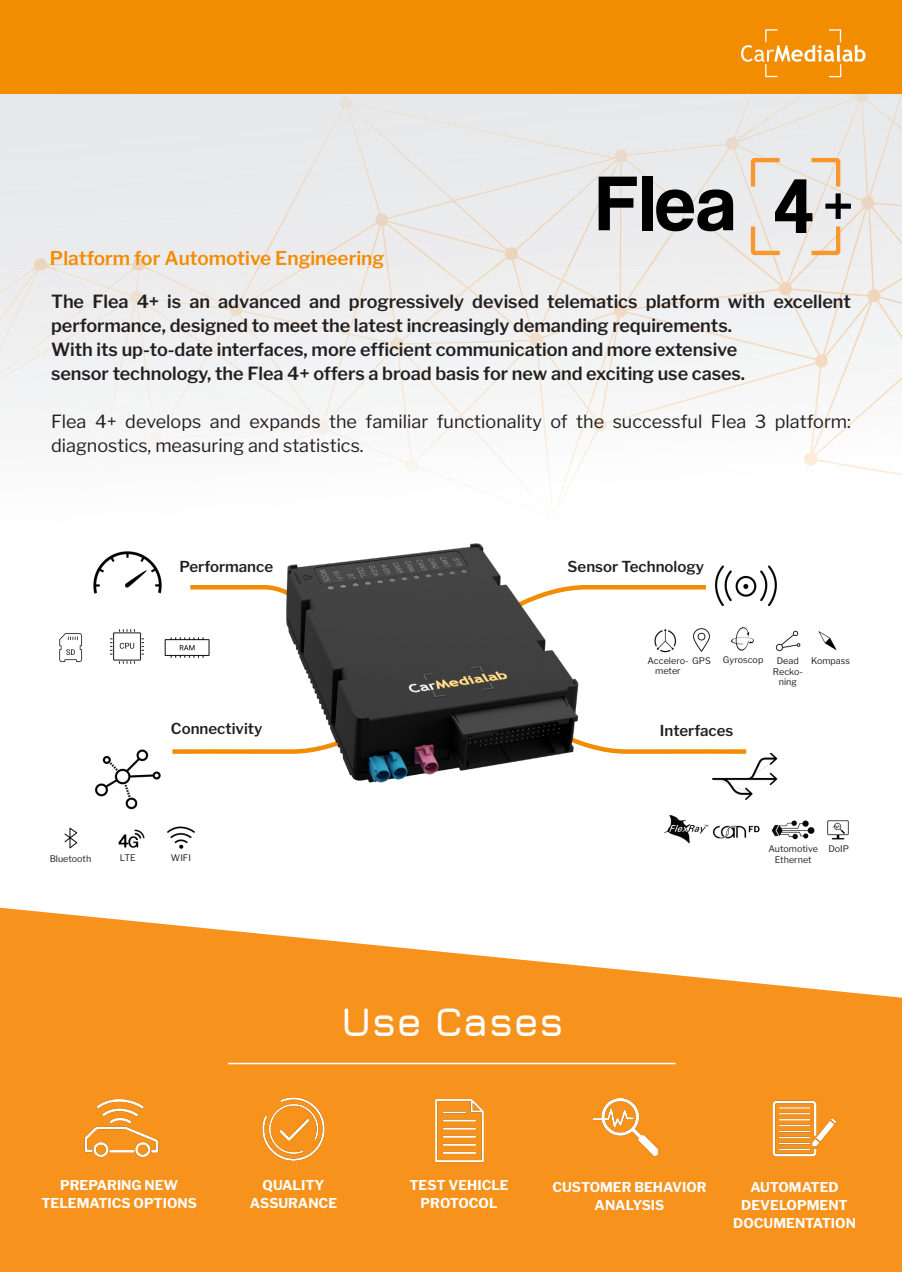
<style>
.page{position:relative;width:902px;height:1272px;background:#fff}
.page>*{position:absolute;margin:0;border:0;box-sizing:border-box;transform-origin:0 0}
.t1{font:300 40.5px "Jura";color:#fff}
.t2{font:600 18.9px "Libre Franklin";color:#f28c00}
.t3{font:600 18px/24px "Libre Franklin";letter-spacing:-.005em;color:#231f20}
.t4{font:18px/24px "Libre Franklin";color:#231f20}
.t5{font:600 15px "Libre Franklin";color:#231f20}
.t6{font:700 13.5px/18px "Libre Franklin";color:#fff;text-align:center}
.t7{font:9px/10.5px "Libre Franklin";color:#231f20;text-align:center}
</style>
<div class="page">
<svg style="left:0;top:907px;width:901px;height:364px;background:#f8a13c"></svg>
<img style="left:0;top:378px;width:901px;height:115px">
<img style="left:30px;top:258px;width:124px;height:12px">
<img style="left:256px;top:169px;width:645px;height:101px">
<div style="left:308px;top:96px;width:147px;height:76px;background:#e8e9ea"></div>
<img style="left:453px;top:118px;width:448px;height:54px">
<img style="left:740px;top:94px;width:161px;height:26px">
<img style="left:0;top:270px;width:901px;height:108px">
<hr style="left:228px;top:1062px;width:447px;height:2px;background:#fff">
<img style="left:769px;top:1094px;width:70px;height:69px">
<img style="left:592px;top:1096px;width:65px;height:64px">
<img style="left:259px;top:1094px;width:69px;height:69px">
<img style="left:425px;top:1096px;width:68px;height:67px">
<img style="left:83px;top:1089px;width:77px;height:77px">
<img style="left:94px;top:749px;width:67px;height:61px">
<img style="left:109px;top:629px;width:36px;height:35px">
<img style="left:59px;top:633px;width:24px;height:30px">
<img style="left:164px;top:637px;width:46px;height:21px">
<img style="left:93px;top:551px;width:69px;height:43px">
<img style="left:712px;top:753px;width:66px;height:47px">
<img style="left:715px;top:565px;width:62px;height:42px">
<img style="left:818px;top:631px;width:19px;height:19px">
<img style="left:654px;top:628px;width:57px;height:25px">
<img style="left:731px;top:627px;width:23px;height:24px">
<img style="left:775px;top:630px;width:26px;height:22px">
<img style="left:827px;top:820px;width:22px;height:20px">
<img style="left:771px;top:820px;width:44px;height:20px">
<img style="left:712px;top:825px;width:48px;height:14px">
<img style="left:664px;top:814px;width:45px;height:30px">
<img style="left:64px;top:827px;width:14px;height:22px">
<img style="left:167px;top:826px;width:28px;height:23px">
<img style="left:118px;top:829px;width:27px;height:18px">
<svg style="left:598px;top:177px;width:38px;height:53px;background:#6f6f70"></svg>
<div style="left:642px;top:176px;width:10px;height:54px;background:#000001"></div>
<svg style="left:656px;top:189px;width:77px;height:42px;background:#585758"></svg>
<svg style="left:748px;top:158px;width:102px;height:97px;background:#cdc3ba"></svg>
<div style="left:0;top:0;width:901px;height:94px;background:#f28c00"></div>
<svg style="left:741px;top:29px;width:124px;height:48px"></svg>
<svg style="left:598px;top:585px;width:108px;height:5px"></svg>
<svg style="left:190px;top:585px;width:79px;height:5px"></svg>
<svg style="left:598px;top:745px;width:152px;height:11px"></svg>
<svg style="left:172px;top:749px;width:97px;height:5px"></svg>
<img style="left:269px;top:493px;width:329px;height:290px">
<p class="t2" style="left:50px;top:246px;width:336px">Platform for Automotive Engineering</p>
<p class="t3" style="left:51px;top:290px;width:801px">The Flea 4+ is an advanced and progressively devised telematics platform with excellent performance, designed to meet the latest increasingly demanding requirements.<br>With its up-to-date interfaces, more efficient communication and more extensive<br>sensor technology, the Flea 4+ offers a broad basis for new and exciting use cases.</p>
<p class="t4" style="left:51px;top:410px;width:801px">Flea 4+ develops and expands the familiar functionality of the successful Flea 3 platform: diagnostics, measuring and statistics.</p>
<p class="t5" style="left:179px;top:557px;width:95px">Performance</p>
<p class="t5" style="left:171px;top:719px;width:93px">Connectivity</p>
<p class="t7" style="left:50px;top:853px;width:43px">Bluetooth</p>
<p class="t7" style="left:120px;top:852px;width:17px">LTE</p>
<p class="t7" style="left:171px;top:852px;width:22px">WIFI</p>
<p class="t5" style="left:567px;top:557px;width:138px">Sensor Technology</p>
<p class="t7" style="left:647px;top:655px;width:65px">Accelero- GPS</p>
<p class="t7" style="left:723px;top:654px;width:42px">Gyroscop</p>
<p class="t7" style="left:776px;top:655px;width:24px">Dead</p>
<p class="t7" style="left:811px;top:655px;width:40px">Kompass</p>
<p class="t7" style="left:772px;top:666px;width:32px">Recko&shy;ning</p>
<p class="t7" style="left:655px;top:665px;width:27px">meter</p>
<h1 class="t1" style="left:340px;top:992px;width:225px">Use Cases</h1>
<p class="t5" style="left:659px;top:721px;width:75px">Interfaces</p>
<p class="t7" style="left:768px;top:843px;width:51px">Automotive<br>Ethernet</p>
<p class="t7" style="left:828px;top:843px;width:22px">DoIP</p>
<p class="t6" style="left:41px;top:1176px;width:157px">PREPARING NEW<br>TELEMATICS OPTIONS</p>
<p class="t6" style="left:250px;top:1176px;width:89px">QUALITY<br>ASSURANCE</p>
<p class="t6" style="left:409px;top:1176px;width:101px">TEST VEHICLE<br>PROTOCOL</p>
<p class="t6" style="left:733px;top:1177px;width:124px">AUTOMATED<br>DEVELOPMENT<br>DOCUMENTATION</p>
<p class="t6" style="left:552px;top:1177px;width:156px">CUSTOMER BEHAVIOR<br>ANALYSIS</p>
</div>
